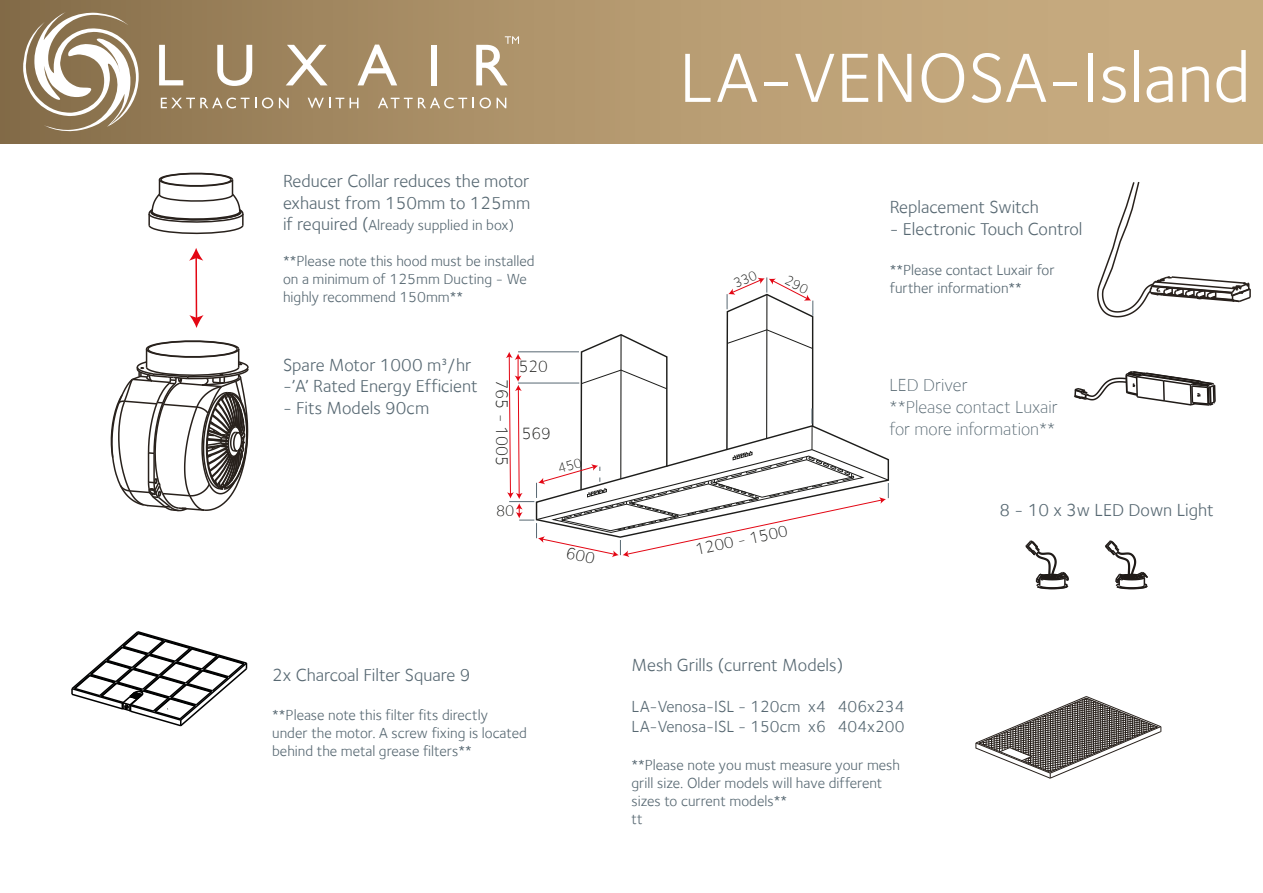
<style>
.page{position:relative;width:1263px;height:893px;background:#fff}
.page>*{position:absolute;margin:0;border:0;box-sizing:border-box;transform-origin:0 0}
.t1{font:72px "Foundry Sterling";color:#fff}
.t2{font:18px/21.6px "Foundry Sterling";color:#576872}
.t3{font:300 18px/21.6px "Foundry Sterling";color:#576872}
.t4{font:300 17.25px "Foundry Sterling";color:#1d1d1b}
.t5{font:300 16.8px "Foundry Sterling";color:#1d1d1b}
.t6{font:16.5px/19.8px "Foundry Sterling";color:#576872}
.t7{font:300 15.75px "Foundry Sterling";color:#1d1d1b}
.t8{font:15px/18px "Foundry Sterling";color:#576872}
.s1{font-size:18px}
</style>
<div class="page">
<div style="left:0;top:0;width:1263px;height:143px;background:linear-gradient(to right,#8d744f,#d2b589)"></div>
<svg style="left:148px;top:172px;width:96px;height:63px"></svg>
<svg style="left:975px;top:696px;width:187px;height:83px"></svg>
<svg style="left:1097px;top:182px;width:154px;height:136px"></svg>
<svg style="left:110px;top:340px;width:139px;height:172px"></svg>
<hr style="left:195px;top:257px;width:2px;height:62px;background:#e30613">
<svg style="left:189px;top:248px;width:14px;height:13px"></svg>
<svg style="left:189px;top:315px;width:15px;height:13px"></svg>
<svg style="left:1025px;top:540px;width:44px;height:50px"></svg>
<svg style="left:1105px;top:540px;width:43px;height:50px"></svg>
<svg style="left:71px;top:631px;width:177px;height:96px"></svg>
<svg style="left:21px;top:12px;width:118px;height:126px"></svg>
<svg style="left:159px;top:45px;width:24px;height:40px"></svg>
<svg style="left:217px;top:45px;width:35px;height:41px"></svg>
<svg style="left:286px;top:45px;width:42px;height:40px"></svg>
<svg style="left:357px;top:45px;width:40px;height:40px"></svg>
<div style="left:431px;top:45px;width:6px;height:40px;background:#fff"></div>
<svg style="left:161px;top:98px;width:88px;height:10px"></svg>
<svg style="left:262px;top:98px;width:11px;height:10px"></svg>
<svg style="left:279px;top:98px;width:10px;height:10px"></svg>
<svg style="left:308px;top:98px;width:36px;height:10px"></svg>
<svg style="left:350px;top:98px;width:8px;height:10px"></svg>
<svg style="left:378px;top:98px;width:96px;height:10px"></svg>
<svg style="left:480px;top:98px;width:11px;height:10px"></svg>
<svg style="left:497px;top:98px;width:9px;height:10px"></svg>
<svg style="left:476px;top:36px;width:43px;height:49px"></svg>
<svg style="left:1074px;top:371px;width:142px;height:35px"></svg>
<svg style="left:506px;top:277px;width:384px;height:280px"></svg>
<p class="t2" style="left:283px;top:170px;width:249px">Reducer Collar reduces the motor exhaust from 150mm to 125mm</p>
<p class="t8" style="left:283px;top:216px;width:233px"><span class="s1">if required (</span>Already supplied in box)</p>
<p class="t8" style="left:283px;top:252px;width:253px">**Please note this hood must be installed on a minimum of 125mm Ducting - We highly recommend 150mm**</p>
<p class="t2" style="left:283px;top:354px;width:196px">Spare Motor 1000 m³/hr -’A’ Rated Energy Efficient</p>
<p class="t2" style="left:283px;top:397px;width:148px">- Fits Models 90cm</p>
<p class="t4" style="left:512px;top:379px;width:88px;rotate:90deg">765 - 1005</p>
<p class="t5" style="left:519px;top:357px;width:31px">520</p>
<p class="t5" style="left:522px;top:424px;width:31px">569</p>
<p class="t7" style="left:496px;top:502px;width:20px">80</p>
<p class="t2" style="left:272px;top:664px;width:200px">2x Charcoal Filter Square 9</p>
<p class="t8" style="left:272px;top:706px;width:256px">**Please note this filter fits directly under the motor. A screw fixing is located behind the metal grease filters**</p>
<h1 class="t1" style="left:679px;top:36px;width:573px">LA-VENOSA-Island</h1>
<p class="t2" style="left:890px;top:196px;width:151px">Replacement Switch</p>
<p class="t2" style="left:890px;top:218px;width:194px">- Electronic Touch Control</p>
<p class="t8" style="left:890px;top:260px;width:166px">**Please contact Luxair for further information**</p>
<p class="t3" style="left:890px;top:374px;width:170px">LED Driver<br>**Please contact Luxair for more information**</p>
<p class="t5" style="left:693px;top:540px;width:96px;rotate:-12deg">1200 - 1500</p>
<p class="t2" style="left:631px;top:654px;width:213px">Mesh Grills (current Models)</p>
<p class="t6" style="left:631px;top:697px;width:274px">LA-Venosa-ISL - 120cm x4 406x234<br>LA-Venosa-ISL - 150cm x6 404x200</p>
<p class="t8" style="left:631px;top:756px;width:270px">**Please note you must measure your mesh grill size. Older models will have different sizes to current models**<br>tt</p>
<p class="t2" style="left:999px;top:499px;width:216px">8 - 10 x 3w LED Down Light</p>
</div>
